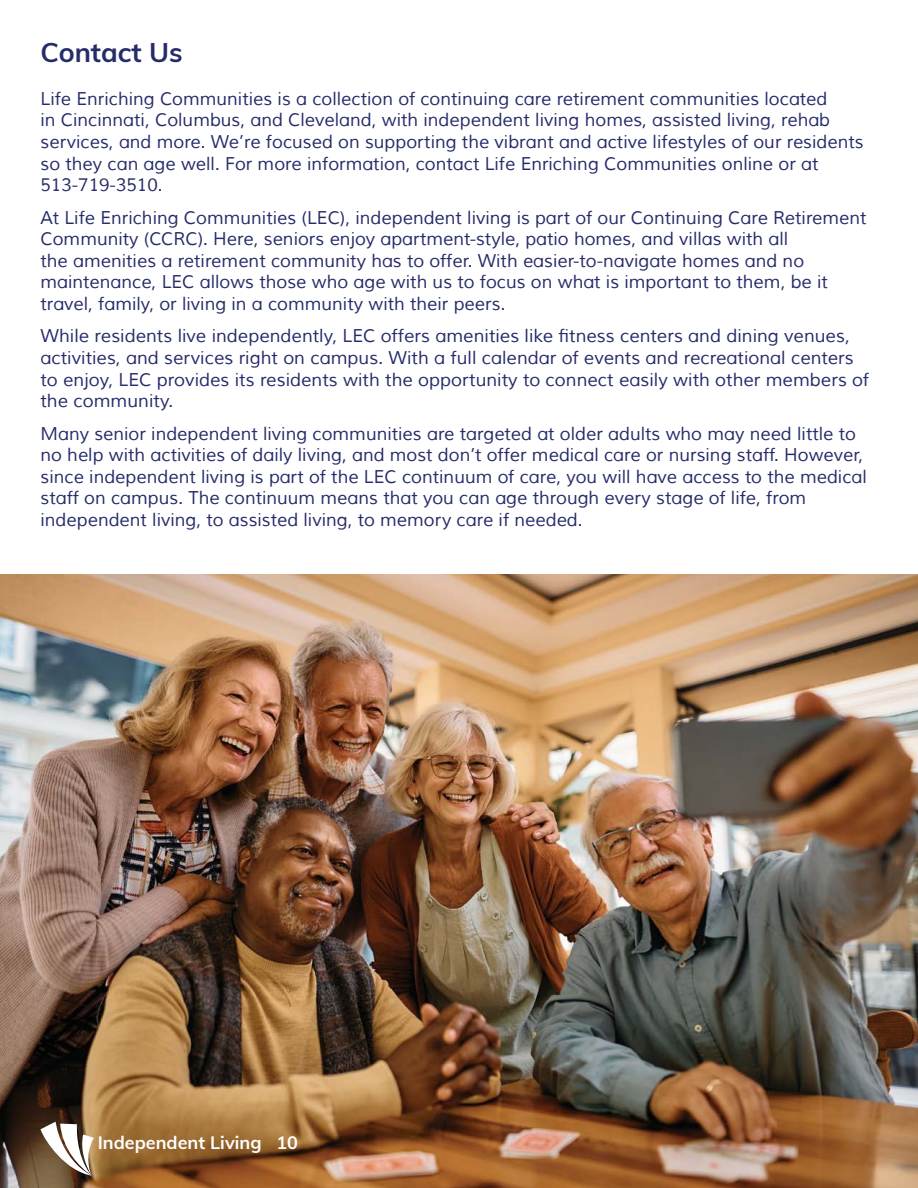
<style>
.page{position:relative;width:918px;height:1188px;background:#fff}
.page>*{position:absolute;margin:0;border:0;box-sizing:border-box;transform-origin:0 0}
.t1{font:700 27px "Muli";color:#252c6a}
.t2{font:18px/21.6px "Muli";color:#252c6a}
.t3{font:700 18px "Muli";color:#fff}
</style>
<div class="page">
<img style="left:0;top:575px;width:918px;height:613px">
<svg style="left:41px;top:1122px;width:53px;height:54px"></svg>
<h1 class="t1" style="left:40px;top:32px;width:144px">Contact Us</h1>
<p class="t2" style="left:40px;top:88px;width:825px">Life Enriching Communities is a collection of continuing care retirement communities located<br>in Cincinnati, Columbus, and Cleveland, with independent living homes, assisted living, rehab services, and more. We’re focused on supporting the vibrant and active lifestyles of our residents so they can age well. For more information, contact Life Enriching Communities online or at 513-719-3510.</p>
<p class="t2" style="left:40px;top:207px;width:828px">At Life Enriching Communities (LEC), independent living is part of our Continuing Care Retirement Community (CCRC). Here, seniors enjoy apartment-style, patio homes, and villas with all<br>the amenities a retirement community has to offer. With easier-to-navigate homes and no maintenance, LEC allows those who age with us to focus on what is important to them, be it travel, family, or living in a community with their peers.</p>
<p class="t2" style="left:40px;top:326px;width:830px">While residents live independently, LEC offers amenities like fitness centers and dining venues, activities, and services right on campus. With a full calendar of events and recreational centers to enjoy, LEC provides its residents with the opportunity to connect easily with other members of the community.</p>
<p class="t2" style="left:40px;top:423px;width:828px">Many senior independent living communities are targeted at older adults who may need little to no help with activities of daily living, and most don’t offer medical care or nursing staff. However, since independent living is part of the LEC continuum of care, you will have access to the medical staff on campus. The continuum means that you can age through every stage of life, from independent living, to assisted living, to memory care if needed.</p>
<p class="t3" style="left:98px;top:1129px;width:202px">Independent Living 10</p>
</div>
